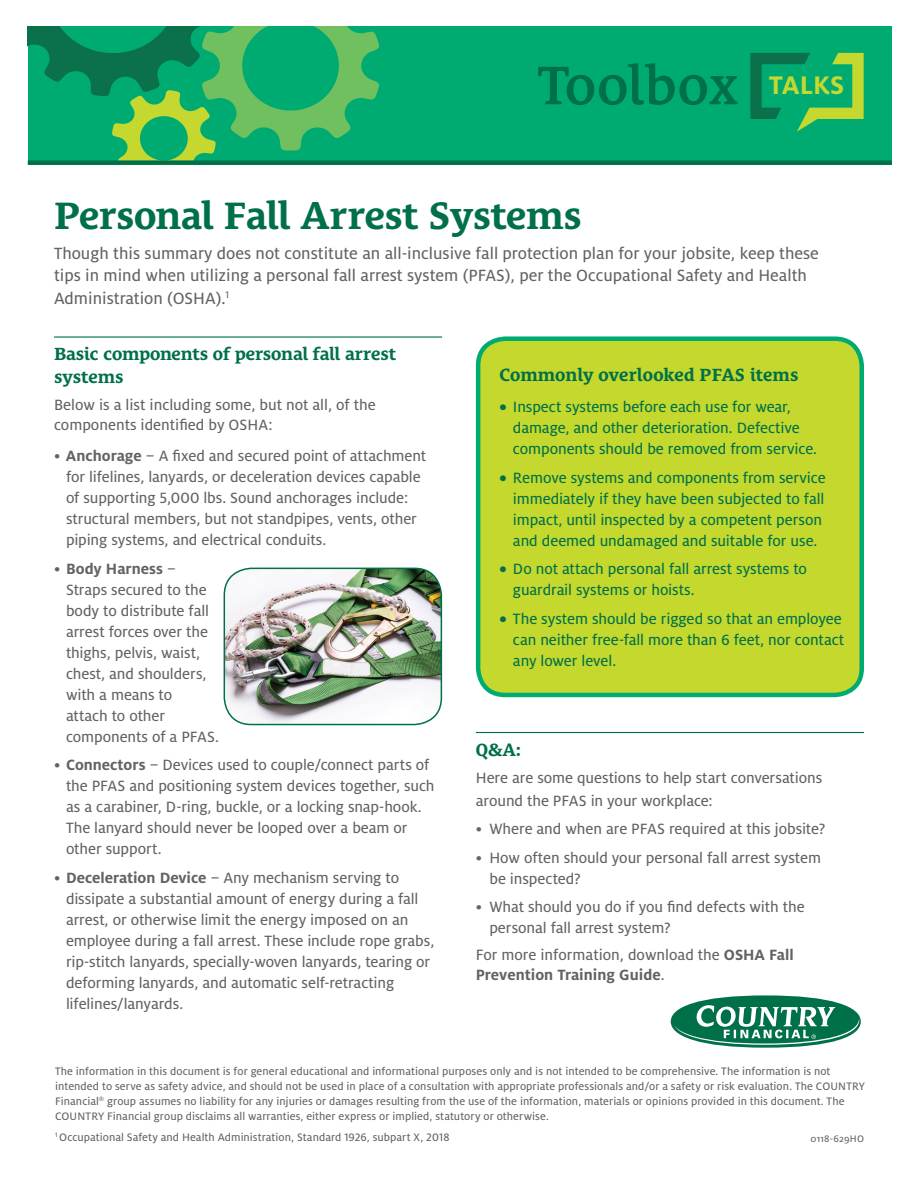
<style>
.page{position:relative;width:918px;height:1188px;background:#fff}
.page>*{position:absolute;margin:0;border:0;box-sizing:border-box;transform-origin:0 0}
.t1{font:600 55.5px "Le Monde Courrier Std";color:#007049}
.t2{font:700 39px "Le Monde Courrier Std";letter-spacing:-.02em;color:#007049}
.t3{font:18px/22.5px "Milo OT Text";color:#636366}
.t4{font:700 18px/22.5px "Le Monde Courrier Std";letter-spacing:-.015em;color:#007049}
.t5{font:700 18px "Le Monde Courrier Pro";color:#007049}
.t6{font:16.5px/21px "Milo OT Text";letter-spacing:-.005em;color:#636366}
.t7{font:16.5px/21px "Milo OT Text";letter-spacing:-.005em;color:#007049}
.t8{font:700 16.5px "Milo OT";color:#636366}
.t9{font:12px/15px "Milo OT Text";letter-spacing:.005em;color:#636366}
.t10{font:10.5px "Milo OT Text";letter-spacing:.015em;color:#636366}
.s1{font-family:"Milo OT";font-weight:700}
.s2{font-family:"Milo OT Text";font-weight:400}
</style>
<div class="page">
<div style="left:478px;top:339px;width:384px;height:356px;background:#c4d82d;border-radius:27px"></div>
<div style="left:476px;top:336px;width:388px;height:361px;border:4px solid #00ab72;border-radius:27px"></div>
<hr style="left:54px;top:336px;width:388px;height:2px;background:#007049">
<hr style="left:476px;top:732px;width:388px;height:1px;background:#007049">
<svg style="left:669px;top:994px;width:193px;height:55px"></svg>
<div style="left:671px;top:995px;width:190px;height:53px;background:#007049;border-radius:50%"></div>
<svg style="left:674px;top:1005px;width:185px;height:40px"></svg>
<div style="left:28px;top:26px;width:864px;height:138px;background:#00ab72"></div>
<svg style="left:27px;top:26px;width:352px;height:138px"></svg>
<svg style="left:750px;top:53px;width:114px;height:79px"></svg>
<div style="left:28px;top:160px;width:864px;height:5px;background:#007049"></div>
<img style="left:224px;top:568px;width:217px;height:157px">
<div style="left:224px;top:568px;width:218px;height:157px;border:2px solid #007049;border-radius:27px"></div>
<h1 class="t1" style="left:538px;top:53px;width:308px">Toolbox <sup>TALKS</sup></h1>
<h2 class="t2" style="left:54px;top:192px;width:529px">Personal Fall Arrest Systems</h2>
<p class="t3" style="left:54px;top:242px;width:767px">Though this summary does not constitute an all-inclusive fall protection plan for your jobsite, keep these tips in mind when utilizing a personal fall arrest system (PFAS), per the Occupational Safety and Health<br>Administration (OSHA).<sup>1</sup></p>
<p class="t4" style="left:54px;top:343px;width:344px">Basic components of personal fall arrest systems</p>
<p class="t6" style="left:54px;top:396px;width:323px;line-height:19.5px">Below is a list including some, but not all, of the components identified by OSHA:</p>
<p class="t6" style="left:66px;top:446px;width:362px;text-indent:-12px">• <span class="s1">Anchorage</span> – A fixed and secured point of attachment for lifelines, lanyards, or deceleration devices capable of supporting 5,000 lbs. Sound anchorages include: structural members, but not standpipes, vents, other piping systems, and electrical conduits.</p>
<p class="t8" style="left:54px;top:559px;width:123px"><span class="s2">•</span> Body Harness <span class="s2">–</span></p>
<p class="t6" style="left:66px;top:579px;width:155px">Straps secured to the body to distribute fall arrest forces over the thighs, pelvis, waist, chest, and shoulders, with a means to<br>attach to other components of a PFAS.</p>
<p class="t6" style="left:66px;top:755px;width:370px;text-indent:-12px">• <span class="s1">Connectors</span> – Devices used to couple/connect parts of the PFAS and positioning system devices together, such as a carabiner, D-ring, buckle, or a locking snap-hook.<br>The lanyard should never be looped over a beam or other support.</p>
<p class="t6" style="left:66px;top:867px;width:370px;text-indent:-12px">• <span class="s1">Deceleration Device</span> – Any mechanism serving to dissipate a substantial amount of energy during a fall arrest, or otherwise limit the energy imposed on an employee during a fall arrest. These include rope grabs, rip-stitch lanyards, specially-woven lanyards, tearing or deforming lanyards, and automatic self-retracting lifelines/lanyards.</p>
<p class="t5" style="left:500px;top:360px;width:301px">Commonly overlooked PFAS items</p>
<p class="t7" style="left:513px;top:397px;width:306px;text-indent:-13px"><span class="s1">•</span> Inspect systems before each use for wear, damage, and other deterioration. Defective components should be removed from service.</p>
<p class="t7" style="left:513px;top:467px;width:314px;text-indent:-13px"><span class="s1">•</span> Remove systems and components from service immediately if they have been subjected to fall impact, until inspected by a competent person and deemed undamaged and suitable for use.</p>
<p class="t7" style="left:513px;top:559px;width:296px;text-indent:-13px"><span class="s1">•</span> Do not attach personal fall arrest systems to guardrail systems or hoists.</p>
<p class="t7" style="left:513px;top:608px;width:333px;text-indent:-13px"><span class="s1">•</span> The system should be rigged so that an employee can neither free-fall more than 6 feet, nor contact any lower level.</p>
<p class="t4" style="left:476px;top:738px;width:46px">Q&amp;A:</p>
<p class="t6" style="left:476px;top:767px;width:348px;line-height:22.5px">Here are some questions to help start conversations around the PFAS in your workplace:</p>
<p class="t6" style="left:476px;top:819px;width:351px">• Where and when are PFAS required at this jobsite?</p>
<p class="t6" style="left:489px;top:847px;width:333px;text-indent:-13px">• How often should your personal fall arrest system be inspected?</p>
<p class="t6" style="left:489px;top:897px;width:317px;text-indent:-13px">• What should you do if you find defects with the personal fall arrest system?</p>
<p class="t6" style="left:476px;top:945px;width:319px">For more information, download the <span class="s1">OSHA Fall</span></p>
<p class="t8" style="left:476px;top:965px;width:190px">Prevention Training Guide<span class="s2">.</span></p>
<p class="t9" style="left:55px;top:1064px;width:811px">The information in this document is for general educational and informational purposes only and is not intended to be comprehensive. The information is not intended to serve as safety advice, and should not be used in place of a consultation with appropriate professionals and/or a safety or risk evaluation. The COUNTRY Financial<sup>®</sup> group assumes no liability for any injuries or damages resulting from the use of the information, materials or opinions provided in this document. The COUNTRY Financial group disclaims all warranties, either express or implied, statutory or otherwise.</p>
<p class="t9" style="left:55px;top:1130px;width:396px"><sup>1</sup> Occupational Safety and Health Administration, Standard 1926, subpart X, 2018</p>
<p class="t10" style="left:810px;top:1133px;width:55px">0118-629HO</p>
</div>
